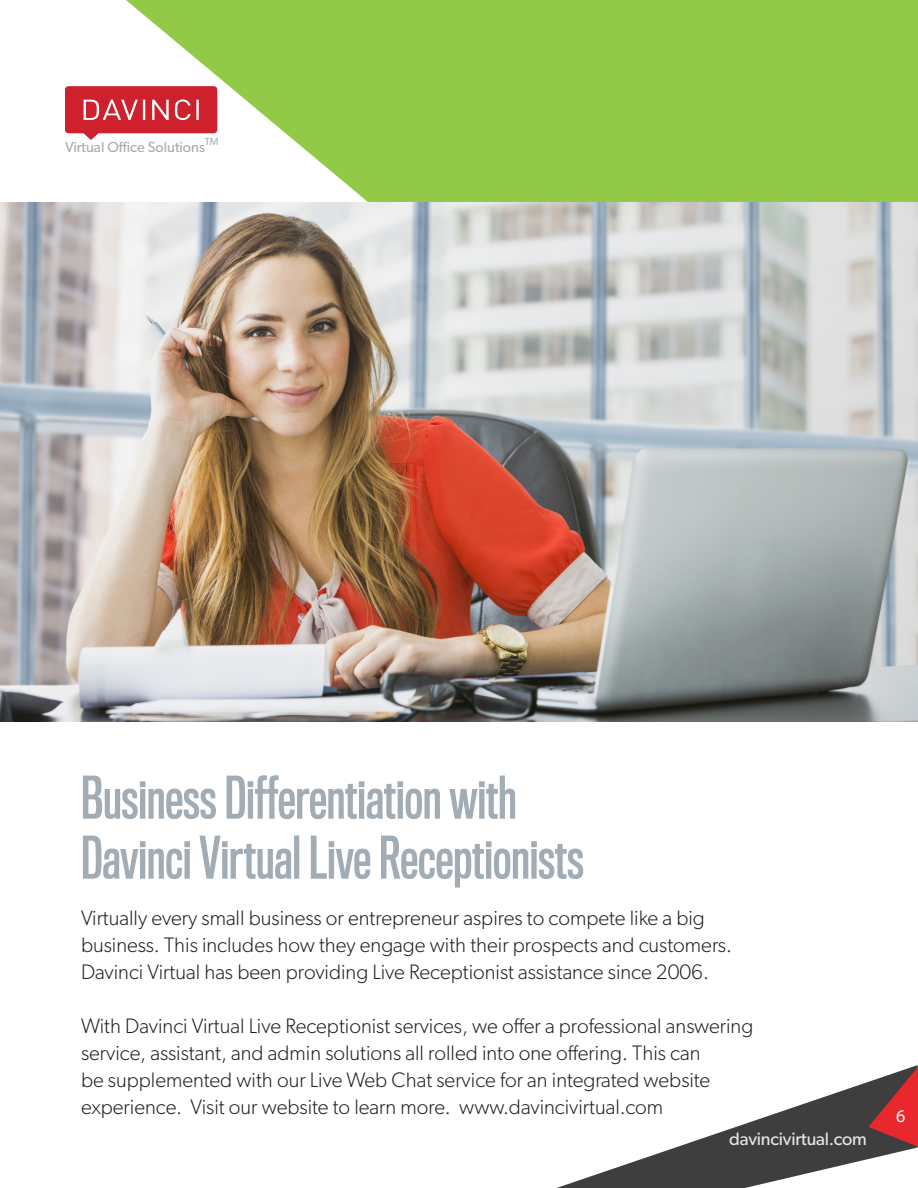
<style>
.page{position:relative;width:918px;height:1188px;background:#fff}
.page>*{position:absolute;margin:0;border:0;box-sizing:border-box;transform-origin:0 0}
.t1{font:54px/60px "Titling Gothic FB Comp Standard";color:#a1acb4}
.DavinciBodyCopy{font:300 21px/27px "Gibson";color:#231f20}
.t2{font:18px "Gibson";letter-spacing:-.01em;color:#e6e7e9}
.t3{font:18px "Myriad Pro";color:#fff}
.t4{font:14.55px "Gibson";color:#a5acaf}
.t5{font:10.35px "Gibson";color:#a5acaf}
</style>
<div class="page">
<svg style="left:557px;top:1065px;width:361px;height:123px"></svg>
<svg style="left:126px;top:0;width:792px;height:202px;background:#9fcf5e"></svg>
<svg style="left:868px;top:1067px;width:50px;height:80px;background:#a24345"></svg>
<img style="left:0;top:202px;width:918px;height:519px">
<svg style="left:65px;top:86px;width:152px;height:54px"></svg>
<p class="t5" style="left:205px;top:136px;width:15px">TM</p>
<p class="t4" style="left:65px;top:139px;width:142px">Virtual Office Solutions</p>
<p class="t1" style="left:81px;top:768px;width:504px">Business Differentiation with<br>Davinci Virtual Live Receptionists</p>
<p class="DavinciBodyCopy" style="left:81px;top:904px;width:653px">Virtually every small business or entrepreneur aspires to compete like a big business. This includes how they engage with their prospects and customers.<br>Davinci Virtual has been providing Live Receptionist assistance since 2006.</p>
<p class="DavinciBodyCopy" style="left:81px;top:1012px;width:674px">With Davinci Virtual Live Receptionist services, we offer a professional answering service, assistant, and admin solutions all rolled into one offering. This can<br>be supplemented with our Live Web Chat service for an integrated website experience. Visit our website to learn more. www.davincivirtual.com</p>
<p class="t2" style="left:729px;top:1128px;width:139px">davincivirtual.com</p>
<p class="t3" style="left:896px;top:1105px;width:11px">6</p>
</div>
